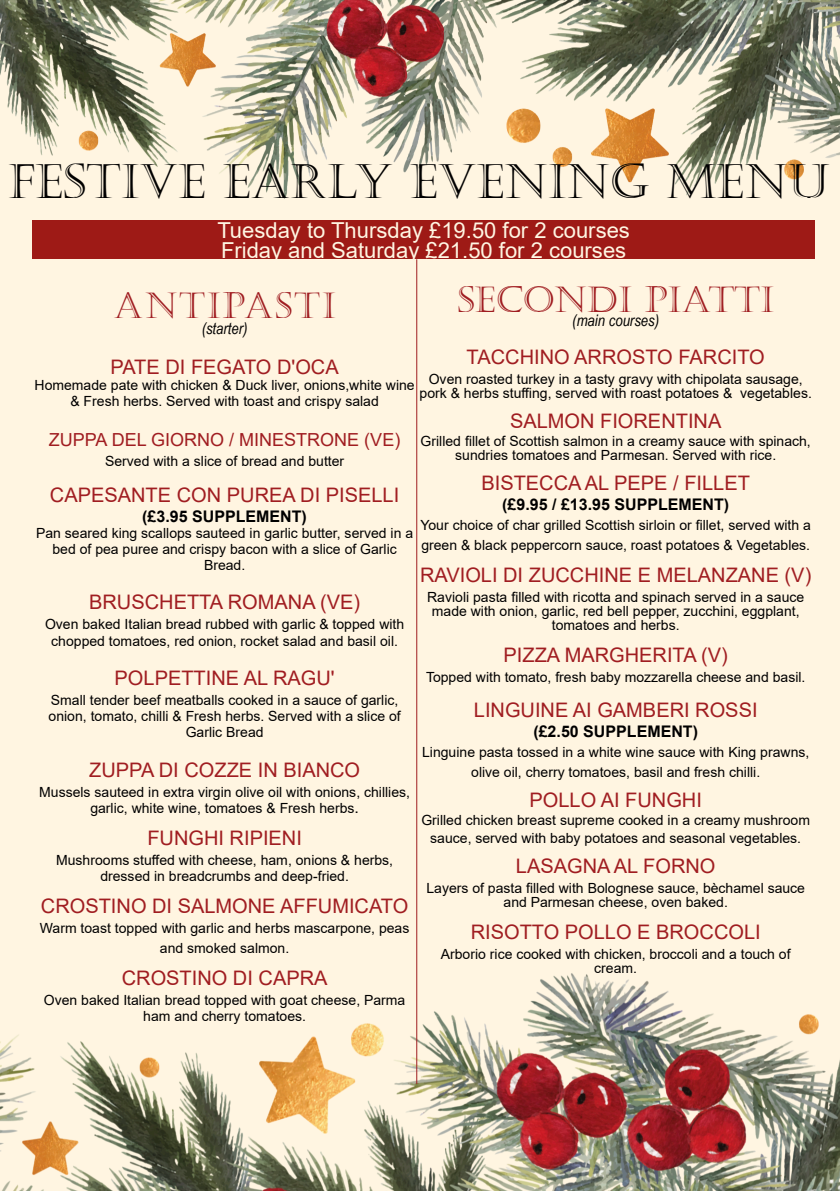
<style>
.page{position:relative;width:840px;height:1191px;background:#fff}
.page>*{position:absolute;margin:0;border:0;box-sizing:border-box;transform-origin:0 0}
.t1{font:48px "Castellar";color:#000}
.t2{font:36px "Castellar";color:#a01d21}
.t3{font:36px "Castellar";letter-spacing:.05em;color:#a01d21}
.t4{font:22px/19.8px "Arial";color:#fff6e3}
.t5{font:20px "Arial";color:#a01d21}
.t6{font:18px "Arial";color:#a01d21}
.t7{font:700 16px "Arial";color:#000}
.t8{font:italic 16px "Arial Narrow";color:#000}
.t9{font:14px/16px "Arial";color:#000;text-align:center}
.s1{font-size:16px}
</style>
<div class="page">
<img style="left:0;top:0;width:839px;height:1191px">
<div style="left:33px;top:220px;width:781px;height:39px;background:#9e1a16"></div>
<hr style="left:416px;top:259px;width:1px;height:824px;background:#9f1d20">
<h1 class="t1" style="left:8px;top:153px;width:822px">FESTIVE EARLY EVENING MENU</h1>
<h3 class="t4" style="left:217px;top:222px;width:414px">Tuesday to Thursday £19.50 for 2 courses<br>Friday and Saturday £21.50 for 2 courses</h3>
<h2 class="t3" style="left:113px;top:285px;width:223px">ANTIPASTI</h2>
<p class="t8" style="left:201px;top:322px;width:47px">(starter)</p>
<h3 class="t5" style="left:110px;top:359px;width:229px">PATE DI FEGATO D'OCA</h3>
<p class="t9" style="left:35px;top:378px;width:381px">Homemade pate with chicken &amp; Duck liver, onions,white wine &amp; Fresh herbs. Served with toast and crispy salad</p>
<p class="t6" style="left:49px;top:433px;width:353px">ZUPPA DEL GIORNO / MINESTRONE (VE)</p>
<p class="t9" style="left:105px;top:454px;width:240px">Served with a slice of bread and butter</p>
<h3 class="t5" style="left:50px;top:487px;width:350px">CAPESANTE CON PUREA DI PISELLI</h3>
<p class="t7" style="left:142px;top:510px;width:166px">(£3.95 SUPPLEMENT)</p>
<p class="t9" style="left:36px;top:526px;width:378px">Pan seared king scallops sauteed in garlic butter, served in a bed of pea puree and crispy bacon with a slice of Garlic<br>Bread.</p>
<h3 class="t5" style="left:89px;top:595px;width:272px">BRUSCHETTA ROMANA (VE)</h3>
<p class="t9" style="left:45px;top:618px;width:360px">Oven baked Italian bread rubbed with garlic &amp; topped with chopped tomatoes, red onion, rocket salad and basil oil.</p>
<h3 class="t5" style="left:115px;top:670px;width:221px">POLPETTINE AL RAGU'</h3>
<p class="t9" style="left:49px;top:693px;width:353px">Small tender beef meatballs cooked in a sauce of garlic, onion, tomato, chilli &amp; Fresh herbs. Served with a slice of<br>Garlic Bread</p>
<h3 class="t5" style="left:89px;top:762px;width:272px">ZUPPA DI COZZE IN BIANCO</h3>
<p class="t9" style="left:39px;top:785px;width:372px">Mussels sauteed in extra virgin olive oil with onions, chillies, garlic, white wine, tomatoes &amp; Fresh herbs<span class="s1">.</span></p>
<h3 class="t5" style="left:147px;top:830px;width:156px">FUNGHI RIPIENI</h3>
<p class="t9" style="left:56px;top:853px;width:338px">Mushrooms stuffed with cheese, ham, onions &amp; herbs, dressed in breadcrumbs and deep-fried.</p>
<h3 class="t5" style="left:41px;top:898px;width:369px">CROSTINO DI SALMONE AFFUMICATO</h3>
<p class="t9" style="left:40px;top:919px;width:371px;line-height:20px">Warm toast topped with garlic and herbs mascarpone, peas and smoked salmon.</p>
<h3 class="t5" style="left:122px;top:970px;width:207px">CROSTINO DI CAPRA</h3>
<p class="t9" style="left:44px;top:993px;width:363px">Oven baked Italian bread topped with goat cheese, Parma ham and cherry tomatoes.</p>
<h2 class="t2" style="left:457px;top:279px;width:318px">SECONDI PIATTI</h2>
<p class="t8" style="left:572px;top:315px;width:88px">(main courses)</p>
<h3 class="t5" style="left:466px;top:350px;width:299px">TACCHINO ARROSTO FARCITO</h3>
<p class="t9" style="left:419px;top:374px;width:393px;line-height:14px">Oven roasted turkey in a tasty gravy with chipolata sausage, pork &amp; herbs stuffing, served with roast potatoes &amp; vegetables.</p>
<h3 class="t5" style="left:509px;top:413px;width:213px">SALMON FIORENTINA</h3>
<p class="t9" style="left:420px;top:435px;width:391px;line-height:14px">Grilled fillet of Scottish salmon in a creamy sauce with spinach, sundries tomatoes and Parmesan. Served with rice.</p>
<h3 class="t5" style="left:481px;top:475px;width:270px">BISTECCA AL PEPE / FILLET</h3>
<p class="t7" style="left:502px;top:498px;width:228px">(£9.95 / £13.95 SUPPLEMENT)</p>
<p class="t9" style="left:420px;top:516px;width:392px;line-height:20px;text-align:left">Your choice of char grilled Scottish sirloin or fillet, served with a green &amp; black peppercorn sauce, roast potatoes &amp; Vegetables.</p>
<h3 class="t5" style="left:420px;top:567px;width:392px">RAVIOLI DI ZUCCHINE E MELANZANE (V)</h3>
<p class="t9" style="left:427px;top:591px;width:378px;line-height:14px">Ravioli pasta filled with ricotta and spinach served in a sauce made with onion, garlic, red bell pepper, zucchini, eggplant, tomatoes and herbs.</p>
<h3 class="t5" style="left:503px;top:647px;width:226px">PIZZA MARGHERITA (V)</h3>
<p class="t9" style="left:426px;top:670px;width:381px">Topped with tomato, fresh baby mozzarella cheese and basil.</p>
<h3 class="t5" style="left:473px;top:703px;width:285px">LINGUINE AI GAMBERI ROSSI</h3>
<p class="t7" style="left:533px;top:725px;width:166px">(£2.50 SUPPLEMENT)</p>
<p class="t9" style="left:422px;top:744px;width:388px;line-height:20px">Linguine pasta tossed in a white wine sauce with King prawns, olive oil, cherry tomatoes, basil and fresh chilli.</p>
<h3 class="t5" style="left:529px;top:792px;width:174px">POLLO AI FUNGHI</h3>
<p class="t9" style="left:421px;top:812px;width:390px;line-height:18px">Grilled chicken breast supreme cooked in a creamy mushroom sauce, served with baby potatoes and seasonal vegetables.</p>
<h3 class="t5" style="left:515px;top:858px;width:201px">LASAGNA AL FORNO</h3>
<p class="t9" style="left:426px;top:882px;width:380px;line-height:14px">Layers of pasta filled with Bolognese sauce, bèchamel sauce and Parmesan cheese, oven baked.</p>
<h3 class="t5" style="left:470px;top:924px;width:291px">RISOTTO POLLO E BROCCOLI</h3>
<p class="t9" style="left:440px;top:948px;width:351px;line-height:14px">Arborio rice cooked with chicken, broccoli and a touch of cream.</p>
</div>
